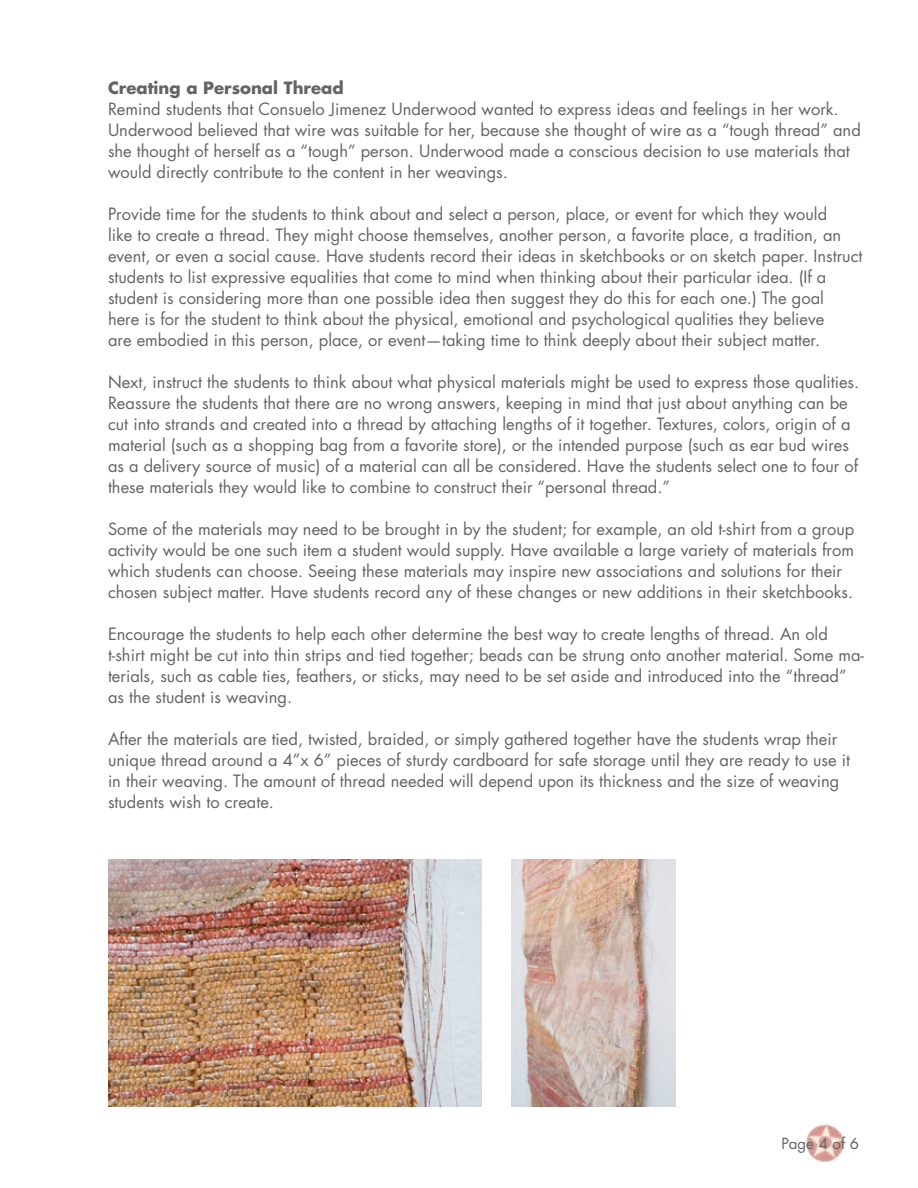
<style>
.page{position:relative;width:918px;height:1188px;background:#fff}
.page>*{position:absolute;margin:0;border:0;box-sizing:border-box;transform-origin:0 0}
.t1{font:16.5px/21px "Futura";color:#636466}
.t2{font:700 16.5px "Futura";color:#636466}
.t3{font:15px "Futura";color:#636466}
</style>
<div class="page">
<img style="left:806px;top:1124px;width:39px;height:38px">
<img style="left:511px;top:859px;width:165px;height:248px">
<img style="left:108px;top:859px;width:373px;height:248px">
<p class="t2" style="left:108px;top:77px;width:237px">Creating a Personal Thread</p>
<p class="t1" style="left:108px;top:99px;width:754px">Remind students that Consuelo Jimenez Underwood wanted to express ideas and feelings in her work.<br>Underwood believed that wire was suitable for her, because she thought of wire as a “tough thread” and she thought of herself as a “tough” person. Underwood made a conscious decision to use materials that would directly contribute to the content in her weavings.</p>
<p class="t1" style="left:108px;top:204px;width:756px">Provide time for the students to think about and select a person, place, or event for which they would<br>like to create a thread. They might choose themselves, another person, a favorite place, a tradition, an event, or even a social cause. Have students record their ideas in sketchbooks or on sketch paper. Instruct students to list expressive equalities that come to mind when thinking about their particular idea. (If a student is considering more than one possible idea then suggest they do this for each one.) The goal<br>here is for the student to think about the physical, emotional and psychological qualities they believe<br>are embodied in this person, place, or event—taking time to think deeply about their subject matter.</p>
<p class="t1" style="left:108px;top:372px;width:753px">Next, instruct the students to think about what physical materials might be used to express those qualities.<br>Reassure the students that there are no wrong answers, keeping in mind that just about anything can be cut into strands and created into a thread by attaching lengths of it together. Textures, colors, origin of a material (such as a shopping bag from a favorite store), or the intended purpose (such as ear bud wires as a delivery source of music) of a material can all be considered. Have the students select one to four of these materials they would like to combine to construct their “personal thread.”</p>
<p class="t1" style="left:108px;top:519px;width:748px">Some of the materials may need to be brought in by the student; for example, an old t-shirt from a group activity would be one such item a student would supply. Have available a large variety of materials from which students can choose. Seeing these materials may inspire new associations and solutions for their chosen subject matter. Have students record any of these changes or new additions in their sketchbooks.</p>
<p class="t1" style="left:108px;top:624px;width:758px">Encourage the students to help each other determine the best way to create lengths of thread. An old t-shirt might be cut into thin strips and tied together; beads can be strung onto another material. Some ma&shy;terials, such as cable ties, feathers, or sticks, may need to be set aside and introduced into the “thread” as the student is weaving.</p>
<p class="t1" style="left:108px;top:729px;width:743px">After the materials are tied, twisted, braided, or simply gathered together have the students wrap their unique thread around a 4”x 6” pieces of sturdy cardboard for safe storage until they are ready to use it in their weaving. The amount of thread needed will depend upon its thickness and the size of weaving students wish to create.</p>
<p class="t3" style="left:781px;top:1134px;width:79px">Page 4 of 6</p>
</div>
